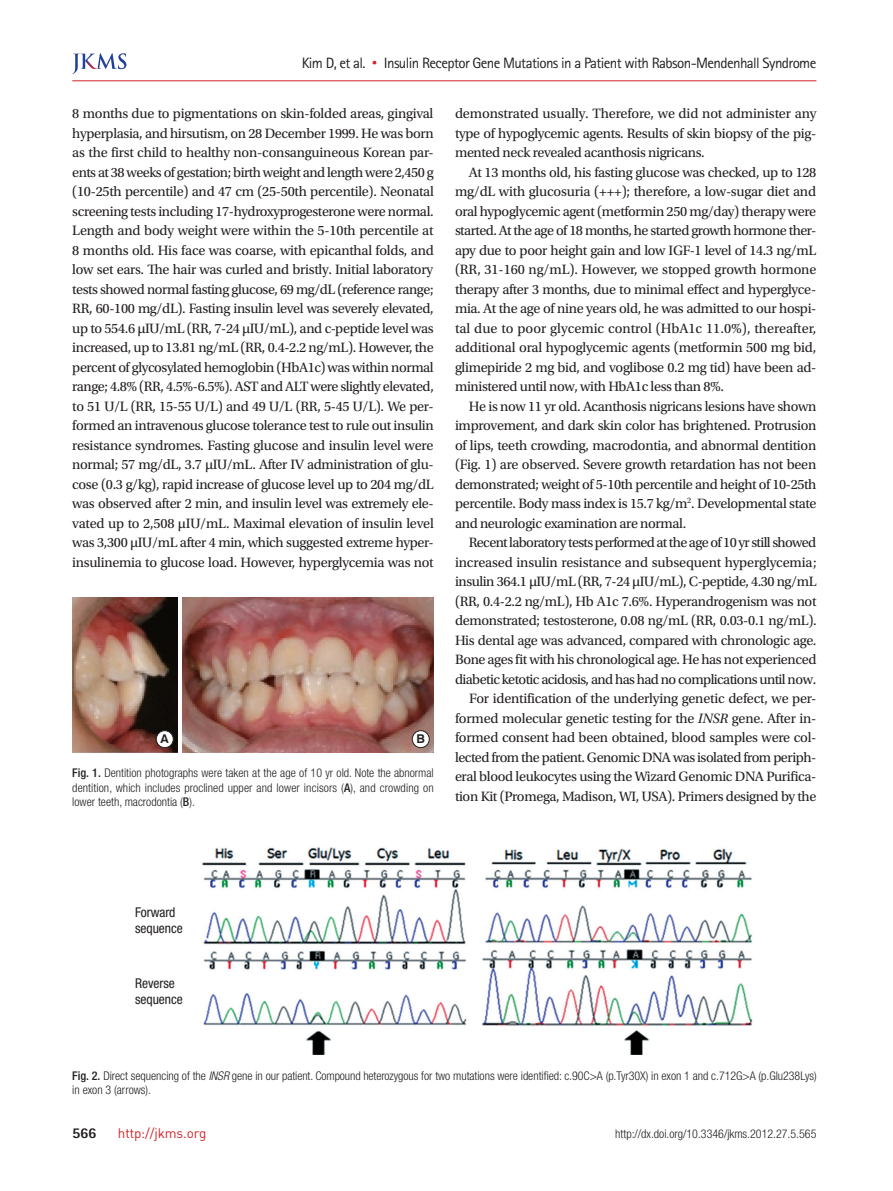
<style>
.page{position:relative;width:893px;height:1191px;background:#fff}
.page>*{position:absolute;margin:0;border:0;box-sizing:border-box;transform-origin:0 0}
.t1{font:15px "Rotis Sans Serif Std";letter-spacing:-.04em;color:#231f20}
.t2{font:800 15px "Rotis Sans Serif Std";color:#231f20}
.t3{font:14.25px/19.5px "Utopia Std";letter-spacing:-.025em;color:#231f20;text-align:justify}
.t4{font:condensed 13.5px/16.2px "Helvetica Neue LT Std";letter-spacing:-.005em;color:#231f20}
.t5{font:13.5px "Dinreg";letter-spacing:-.01em;color:#d1232a}
.t6{font:700 12.15px "Swiss 721 BT";color:#231f20}
.t7{font:300 condensed 12px/14.4px "Helvetica Neue LT Std";letter-spacing:-.005em;color:#231f20;text-align:justify}
.s1{font-family:"Dotum";color:#d1232a}
.s2{font-style:italic}
.s3{font-weight:500}
</style>
<div class="page">
<hr style="left:72px;top:80px;width:744px;height:1px;background:#d1232a">
<svg style="left:72px;top:53px;width:54px;height:21px"></svg>
<img style="left:72px;top:597px;width:106px;height:155px">
<img style="left:182px;top:597px;width:252px;height:155px">
<div style="left:156px;top:730px;width:17px;height:17px;background:#fff;border-radius:50%"></div>
<div style="left:156px;top:730px;width:17px;height:18px;border:1px solid #231f20;border-radius:50%"></div>
<div style="left:412px;top:730px;width:17px;height:17px;background:#fff;border-radius:50%"></div>
<div style="left:412px;top:730px;width:17px;height:18px;border:1px solid #231f20;border-radius:50%"></div>
<img style="left:202px;top:847px;width:551px;height:207px">
<p class="t1" style="left:302px;top:54px;width:516px">Kim D, et al. <span class="s1">•</span> Insulin Receptor Gene Mutations in a Patient with Rabson-Mendenhall Syndrome</p>
<p class="t3" style="left:72px;top:104px;width:363px">8 months due to pigmentations on skin-folded areas, gingival hyperplasia, and hirsutism, on 28 December 1999. He was born as the first child to healthy non-consanguineous Korean par&shy;ents at 38 weeks of gestation; birth weight and length were 2,450 g (10-25th percentile) and 47 cm (25-50th percentile). Neonatal screening tests including 17-hydroxyprogesterone were normal.<br>Length and body weight were within the 5-10th percentile at 8 months old. His face was coarse, with epicanthal folds, and low set ears. The hair was curled and bristly. Initial laboratory tests showed normal fasting glucose, 69 mg/dL (reference range; RR, 60-100 mg/dL). Fasting insulin level was severely elevated, up to 554.6 µIU/mL (RR, 7-24 µIU/mL), and c-peptide level was increased, up to 13.81 ng/mL (RR, 0.4-2.2 ng/mL). However, the percent of glycosylated hemoglobin (HbA1c) was within normal range; 4.8% (RR, 4.5%-6.5%). AST and ALT were slightly elevated, to 51 U/L (RR, 15-55 U/L) and 49 U/L (RR, 5-45 U/L). We per&shy;formed an intravenous glucose tolerance test to rule out insulin resistance syndromes. Fasting glucose and insulin level were normal; 57 mg/dL, 3.7 µIU/mL. After IV administration of glu&shy;cose (0.3 g/kg), rapid increase of glucose level up to 204 mg/dL was observed after 2 min, and insulin level was extremely ele&shy;vated up to 2,508 µIU/mL. Maximal elevation of insulin level was 3,300 µIU/mL after 4 min, which suggested extreme hyper&shy;insulinemia to glucose load. However, hyperglycemia was not</p>
<p class="t3" style="left:455px;top:104px;width:363px">demonstrated usually. Therefore, we did not administer any type of hypoglycemic agents. Results of skin biopsy of the pig&shy;mented neck revealed acanthosis nigricans.</p>
<p class="t3" style="left:455px;top:162px;width:363px;text-indent:14px">At 13 months old, his fasting glucose was checked, up to 128 mg/dL with glucosuria (+++); therefore, a low-sugar diet and oral hypoglycemic agent (metformin 250 mg/day) therapy were started. At the age of 18 months, he started growth hormone ther&shy;apy due to poor height gain and low IGF-1 level of 14.3 ng/mL (RR, 31-160 ng/mL). However, we stopped growth hormone therapy after 3 months, due to minimal effect and hyperglyce&shy;mia. At the age of nine years old, he was admitted to our hospi&shy;tal due to poor glycemic control (HbA1c 11.0%), thereafter, additional oral hypoglycemic agents (metformin 500 mg bid, glimepiride 2 mg bid, and voglibose 0.2 mg tid) have been ad&shy;ministered until now, with HbA1c less than 8%.</p>
<p class="t3" style="left:455px;top:396px;width:363px;text-indent:14px">He is now 11 yr old. Acanthosis nigricans lesions have shown improvement, and dark skin color has brightened. Protrusion of lips, teeth crowding, macrodontia, and abnormal dentition (Fig. 1) are observed. Severe growth retardation has not been demonstrated; weight of 5-10th percentile and height of 10-25th percentile. Body mass index is 15.7 kg/m<sup>2</sup>. Developmental state and neurologic examination are normal.</p>
<p class="t3" style="left:455px;top:533px;width:363px;text-align:right">Recent laboratory tests performed at the age of 10 yr still showed increased insulin resistance and subsequent hyperglycemia; insulin 364.1 µIU/mL (RR, 7-24 µIU/mL), C-peptide, 4.30 ng/mL (RR, 0.4-2.2 ng/mL), Hb A1c 7.6%. Hyperandrogenism was not demonstrated; testosterone, 0.08 ng/mL (RR, 0.03-0.1 ng/mL).<br>His dental age was advanced, compared with chronologic age.<br>Bone ages fit with his chronological age. He has not experienced diabetic ketotic acidosis, and has had no complications until now.<br>For identification of the underlying genetic defect, we per&shy;formed molecular genetic testing for the <span class="s2">INSR</span> gene. After in&shy;formed consent had been obtained, blood samples were col&shy;lected from the patient. Genomic DNA was isolated from periph&shy;eral blood leukocytes using the Wizard Genomic DNA Purifica&shy;tion Kit (Promega, Madison, WI, USA). Primers designed by the</p>
<p class="t6" style="left:161px;top:731px;width:10px">A</p>
<p class="t6" style="left:416px;top:731px;width:10px">B</p>
<p class="t7" style="left:72px;top:765px;width:363px"><span class="s3">Fig. 1.</span> Dentition photographs were taken at the age of 10 yr old. Note the abnormal dentition, which includes proclined upper and lower incisors (<span class="s3">A</span>), and crowding on lower teeth, macrodontia (<span class="s3">B</span>).</p>
<p class="t4" style="left:135px;top:904px;width:49px">Forward sequence</p>
<p class="t4" style="left:135px;top:975px;width:49px">Reverse sequence</p>
<p class="t7" style="left:72px;top:1068px;width:746px"><span class="s3">Fig. 2.</span> Direct sequencing of the <span class="s2">INSR</span> gene in our patient. Compound heterozygous for two mutations were identified: c.90C&gt;A (p.Tyr30X) in exon 1 and c.712G&gt;A (p.Glu238Lys) in exon 3 (arrows).</p>
<p class="t2" style="left:72px;top:1123px;width:26px">566</p>
<p class="t5" style="left:118px;top:1124px;width:90px">http://jkms.org</p>
<p class="t7" style="left:615px;top:1126px;width:203px">http://dx.doi.org/10.3346/jkms.2012.27.5.565</p>
</div>
